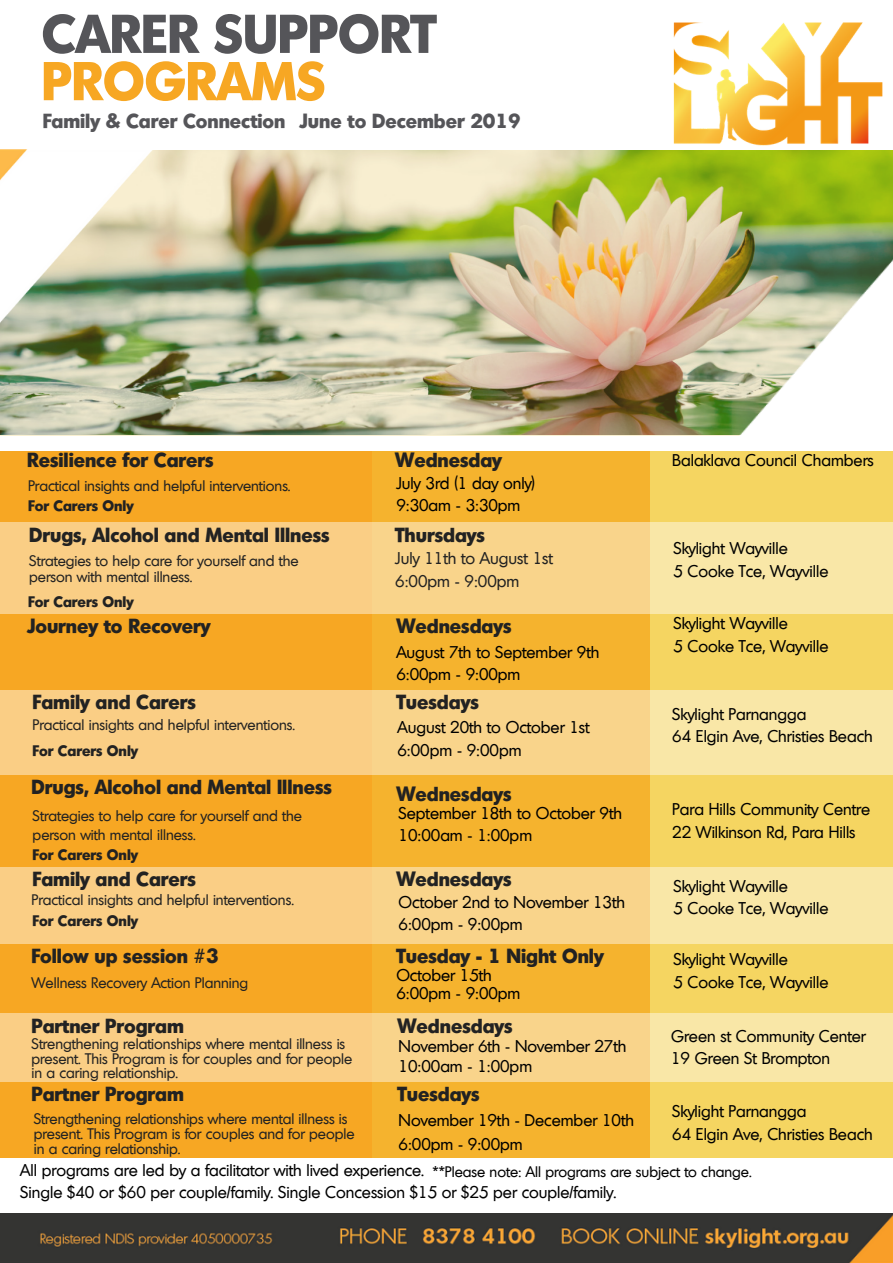
<style>
.page{position:relative;width:893px;height:1263px;background:#fff}
.page>*{position:absolute;margin:0;border:0;box-sizing:border-box;transform-origin:0 0}
.t1{font:700 52.95px "Montreal TS";color:#555559}
.t2{font:700 52.95px "Montreal TS";color:#f7a723}
.t3{font:700 19.95px "Montreal TS";color:#222}
.t4{font:700 19.8px "Montreal TS";color:#222}
.t5{font:700 19.8px "Montreal TS";color:#555559}
.t6{font:16.5px/22.5px "Montreal TS";color:#000}
.t7{font:16.5px/22.5px "Montreal TS";color:#222}
.t8{font:14.85px/14.7px "Montreal TS";color:#222}
.t9{font:700 14.85px "Montreal TS";color:#222}
.t10{font:14.85px "Montreal TS";color:#000}
</style>
<div class="page">
<div style="left:0;top:437px;width:373px;height:724px;background:#f7a723"></div>
<div style="left:373px;top:446px;width:360px;height:716px;background:#f5b32e"></div>
<div style="left:650px;top:446px;width:243px;height:713px;background:#f5d561"></div>
<div style="left:0;top:1159px;width:893px;height:48px;background:#fff"></div>
<div style="left:0;top:867px;width:893px;height:77px;background:linear-gradient(to right,#fac77b,#f9e6a5)"></div>
<div style="left:0;top:522px;width:893px;height:92px;background:linear-gradient(to right,#fac77b,#f9e6a5)"></div>
<div style="left:0;top:690px;width:893px;height:85px;background:linear-gradient(to right,#fac77b,#f9e6a5)"></div>
<img style="left:0;top:1214px;width:893px;height:49px">
<img style="left:0;top:151px;width:893px;height:285px">
<img style="left:727px;top:256px;width:166px;height:180px">
<img style="left:665px;top:23px;width:218px;height:141px">
<div style="left:0;top:436px;width:893px;height:14px;background:#fff"></div>
<img style="left:0;top:150px;width:152px;height:188px">
<div style="left:0;top:1013px;width:893px;height:69px;background:linear-gradient(to right,#fac77b,#f9e6a5)"></div>
<h1 class="t1" style="left:42px;top:15px;width:396px">CARER SUPPORT</h1>
<h1 class="t2" style="left:42px;top:62px;width:285px">PROGRAMS</h1>
<p class="t5" style="left:43px;top:114px;width:244px">Family &amp; Carer Connection</p>
<p class="t5" style="left:300px;top:114px;width:223px">June to December 2019</p>
<p class="t4" style="left:27px;top:453px;width:188px">Resilience for Carers</p>
<p class="t8" style="left:28px;top:480px;width:264px">Practical insights and helpful interventions.</p>
<p class="t9" style="left:28px;top:500px;width:107px">For Carers Only</p>
<p class="t4" style="left:29px;top:527px;width:302px">Drugs, Alcohol and Mental Illness</p>
<p class="t8" style="left:29px;top:554px;width:271px;line-height:15.8px">Strategies to help care for yourself and the person with mental illness.</p>
<p class="t9" style="left:28px;top:596px;width:107px">For Carers Only</p>
<p class="t4" style="left:395px;top:453px;width:108px">Wednesday</p>
<p class="t6" style="left:396px;top:473px;width:140px">July 3rd (1 day only)<br>9:30am - 3:30pm</p>
<p class="t4" style="left:395px;top:527px;width:91px">Thursdays</p>
<p class="t7" style="left:395px;top:548px;width:159px">July 11th to August 1st<br>6:00pm - 9:00pm</p>
<p class="t4" style="left:27px;top:619px;width:185px">Journey to Recovery</p>
<p class="t4" style="left:396px;top:619px;width:117px">Wednesdays</p>
<p class="t6" style="left:396px;top:642px;width:205px">August 7th to September 9th<br>6:00pm - 9:00pm</p>
<p class="t6" style="left:397px;top:717px;width:193px">August 20th to October 1st<br>6:00pm - 9:00pm</p>
<p class="t4" style="left:33px;top:695px;width:165px">Family and Carers</p>
<p class="t3" style="left:396px;top:695px;width:84px">Tuesdays</p>
<p class="t8" style="left:33px;top:718px;width:264px">Practical insights and helpful interventions.</p>
<p class="t9" style="left:33px;top:745px;width:107px">For Carers Only</p>
<p class="t4" style="left:32px;top:780px;width:302px">Drugs, Alcohol and Mental Illness</p>
<p class="t8" style="left:33px;top:807px;width:271px;line-height:19.2px">Strategies to help care for yourself and the person with mental illness.</p>
<p class="t9" style="left:33px;top:850px;width:107px">For Carers Only</p>
<p class="t4" style="left:33px;top:872px;width:165px">Family and Carers</p>
<p class="t4" style="left:396px;top:786px;width:117px">Wednesdays</p>
<p class="t6" style="left:399px;top:803px;width:225px">September 18th to October 9th<br>10:00am - 1:00pm</p>
<p class="t4" style="left:396px;top:872px;width:117px">Wednesdays</p>
<p class="t8" style="left:32px;top:894px;width:264px">Practical insights and helpful interventions.</p>
<p class="t6" style="left:399px;top:892px;width:228px">October 2nd to November 13th<br>6:00pm - 9:00pm</p>
<p class="t9" style="left:33px;top:915px;width:107px">For Carers Only</p>
<p class="t4" style="left:32px;top:948px;width:189px">Follow up session #3</p>
<p class="t4" style="left:396px;top:948px;width:209px">Tuesday - 1 Night Only</p>
<p class="t6" style="left:396px;top:967px;width:126px;line-height:18px">October 15th<br>6:00pm - 9:00pm</p>
<p class="t8" style="left:32px;top:976px;width:218px">Wellness Recovery Action Planning</p>
<p class="t4" style="left:32px;top:1018px;width:154px">Partner Program</p>
<p class="t8" style="left:32px;top:1037px;width:322px">Strengthening relationships where mental illness is present. This Program is for couples and for people in a caring relationship.</p>
<p class="t4" style="left:397px;top:1018px;width:117px">Wednesdays</p>
<p class="t6" style="left:399px;top:1037px;width:229px;line-height:20.2px">November 6th - November 27th<br>10:00am - 1:00pm</p>
<p class="t4" style="left:32px;top:1087px;width:154px">Partner Program</p>
<p class="t4" style="left:397px;top:1087px;width:84px">Tuesdays</p>
<p class="t8" style="left:34px;top:1113px;width:322px">Strengthening relationships where mental illness is present. This Program is for couples and for people in a caring relationship.</p>
<p class="t6" style="left:399px;top:1111px;width:237px">November 19th - December 10th</p>
<p class="t6" style="left:399px;top:1134px;width:126px">6:00pm - 9:00pm</p>
<p class="t6" style="left:672px;top:450px;width:203px">Balaklava Council Chambers</p>
<p class="t6" style="left:673px;top:538px;width:157px">Skylight Wayville<br>5 Cooke Tce, Wayville</p>
<p class="t6" style="left:673px;top:614px;width:157px">Skylight Wayville<br>5 Cooke Tce, Wayville</p>
<p class="t6" style="left:672px;top:704px;width:202px">Skylight Parnangga<br>64 Elgin Ave, Christies Beach</p>
<p class="t6" style="left:672px;top:800px;width:199px">Para Hills Community Centre<br>22 Wilkinson Rd, Para Hills</p>
<p class="t6" style="left:673px;top:876px;width:157px">Skylight Wayville<br>5 Cooke Tce, Wayville</p>
<p class="t6" style="left:673px;top:949px;width:157px">Skylight Wayville<br>5 Cooke Tce, Wayville</p>
<p class="t6" style="left:671px;top:1026px;width:196px">Green st Community Center<br>19 Green St Brompton</p>
<p class="t6" style="left:672px;top:1101px;width:202px">Skylight Parnangga<br>64 Elgin Ave, Christies Beach</p>
<p class="t6" style="left:20px;top:1161px;width:597px;line-height:21.5px">All programs are led by a facilitator with lived experience.<br>Single $40 or $60 per couple/family. Single Concession $15 or $25 per couple/family.</p>
<p class="t10" style="left:432px;top:1166px;width:321px">**Please note: All programs are subject to change.</p>
</div>
